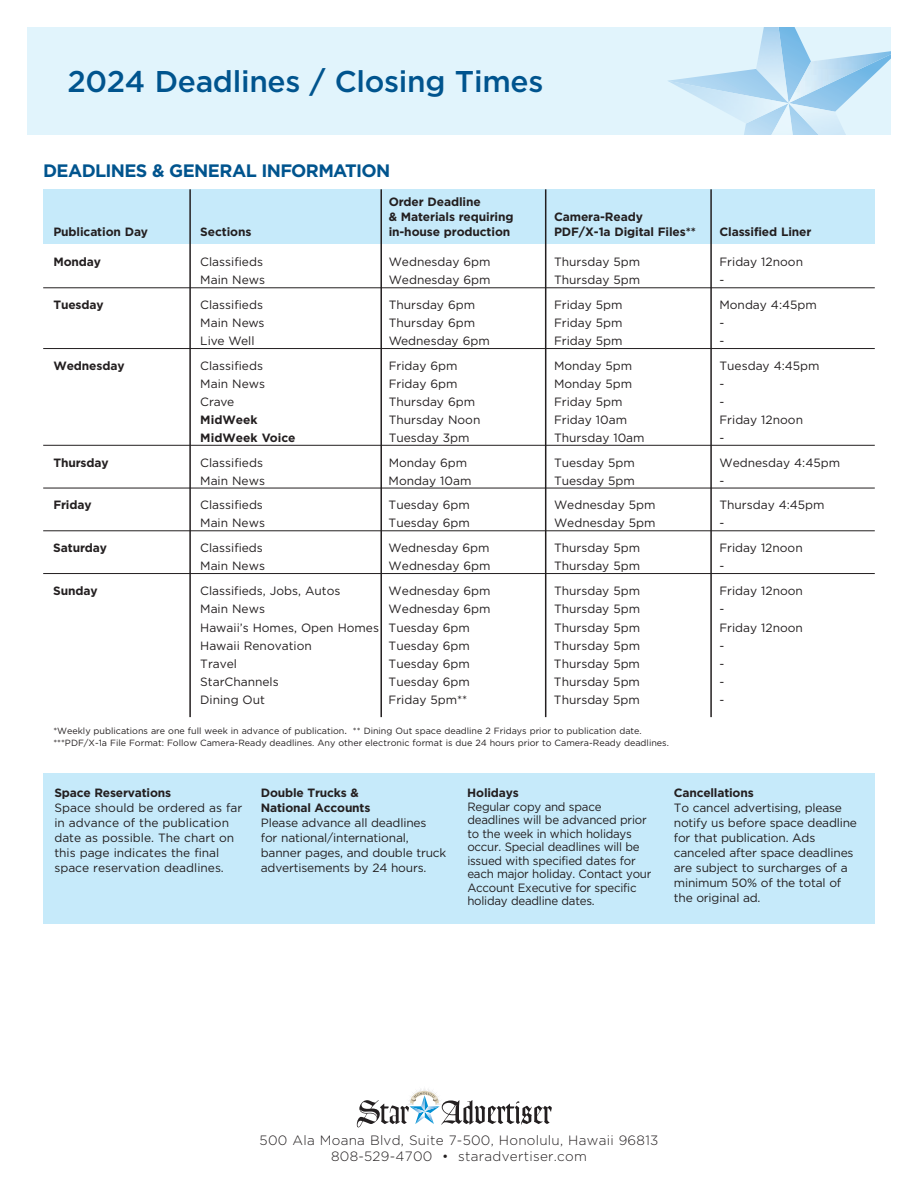
<style>
.page{position:relative;width:918px;height:1188px;background:#fff}
.page>*{position:absolute;margin:0;border:0;box-sizing:border-box;transform-origin:0 0}
.t1{font:500 30px "Gotham";letter-spacing:-.01em;color:#00548e}
.t2{font:700 18px "Gotham";letter-spacing:-.035em;color:#00548e}
.t3{font:300 13.5px/16.5px "Gotham";letter-spacing:.02em;color:#231f20;text-align:center}
.t4{font:12px/15px "Gotham";color:#231f20}
.t5{font:700 12px/15px "Gotham";letter-spacing:-.01em;color:#231f20}
.t6{font:12px/13.5px "Gotham";letter-spacing:-.02em;color:#231f20;scale:.96 1}
.t7{font:9px/12px "Gotham";color:#231f20}
.s1{font-size:10.5px}
</style>
<div class="page">
<div style="left:27px;top:27px;width:864px;height:108px;background:#e1f4fc"></div>
<svg style="left:668px;top:27px;width:223px;height:108px"></svg>
<img style="left:668px;top:81px;width:121px;height:43px">
<div style="left:43px;top:773px;width:832px;height:151px;background:#c6eafa"></div>
<div style="left:43px;top:190px;width:832px;height:54px;background:#c6eafa"></div>
<hr style="left:43px;top:287px;width:832px;height:1px;background:#231f20">
<hr style="left:43px;top:348px;width:832px;height:1px;background:#231f20">
<hr style="left:43px;top:445px;width:832px;height:1px;background:#231f20">
<hr style="left:43px;top:488px;width:832px;height:1px;background:#231f20">
<hr style="left:43px;top:530px;width:832px;height:1px;background:#231f20">
<hr style="left:43px;top:573px;width:832px;height:1px;background:#231f20">
<hr style="left:189px;top:189px;width:2px;height:528px;background:#231f20">
<hr style="left:380px;top:189px;width:2px;height:528px;background:#231f20">
<hr style="left:545px;top:189px;width:1px;height:528px;background:#231f20">
<hr style="left:710px;top:189px;width:2px;height:528px;background:#231f20">
<svg style="left:357px;top:1088px;width:195px;height:39px"></svg>
<h1 class="t1" style="left:67px;top:64px;width:477px">2024 Deadlines / Closing Times</h1>
<h2 class="t2" style="left:43px;top:160px;width:349px">DEADLINES &amp; GENERAL INFORMATION</h2>
<p class="t5" style="left:389px;top:194px;width:126px">Order Deadline<br>&amp; Materials requiring</p>
<p class="t5" style="left:554px;top:209px;width:90px">Camera-Ready</p>
<p class="t5" style="left:53px;top:224px;width:96px">Publication Day</p>
<p class="t5" style="left:200px;top:224px;width:53px">Sections</p>
<p class="t5" style="left:389px;top:224px;width:123px">in-house production</p>
<p class="t5" style="left:554px;top:224px;width:143px">PDF/X-1a Digital Files**</p>
<p class="t5" style="left:719px;top:224px;width:93px">Classified Liner</p>
<p class="t5" style="left:53px;top:254px;width:49px">Monday</p>
<p class="t4" style="left:200px;top:254px;width:64px">Classifieds</p>
<p class="t4" style="left:389px;top:254px;width:103px">Wednesday 6pm</p>
<p class="t4" style="left:554px;top:254px;width:88px">Thursday 5pm</p>
<p class="t4" style="left:719px;top:254px;width:85px">Friday 12noon</p>
<p class="t4" style="left:200px;top:272px;width:66px">Main News</p>
<p class="t4" style="left:389px;top:272px;width:103px">Wednesday 6pm</p>
<p class="t4" style="left:554px;top:272px;width:88px">Thursday 5pm</p>
<p class="t4" style="left:719px;top:272px;width:6px">-</p>
<p class="t5" style="left:53px;top:297px;width:52px">Tuesday</p>
<p class="t4" style="left:200px;top:297px;width:64px">Classifieds</p>
<p class="t4" style="left:389px;top:297px;width:88px">Thursday 6pm</p>
<p class="t4" style="left:554px;top:297px;width:70px">Friday 5pm</p>
<p class="t4" style="left:719px;top:297px;width:99px">Monday 4:45pm</p>
<p class="t4" style="left:200px;top:315px;width:66px">Main News</p>
<p class="t4" style="left:389px;top:315px;width:88px">Thursday 6pm</p>
<p class="t4" style="left:554px;top:315px;width:70px">Friday 5pm</p>
<p class="t4" style="left:719px;top:315px;width:6px">-</p>
<p class="t4" style="left:200px;top:333px;width:56px">Live Well</p>
<p class="t4" style="left:389px;top:333px;width:103px">Wednesday 6pm</p>
<p class="t4" style="left:554px;top:333px;width:70px">Friday 5pm</p>
<p class="t4" style="left:719px;top:333px;width:6px">-</p>
<p class="t5" style="left:53px;top:358px;width:73px">Wednesday</p>
<p class="t4" style="left:200px;top:358px;width:64px">Classifieds</p>
<p class="t4" style="left:389px;top:358px;width:70px">Friday 6pm</p>
<p class="t4" style="left:554px;top:358px;width:80px">Monday 5pm</p>
<p class="t4" style="left:719px;top:358px;width:102px">Tuesday 4:45pm</p>
<p class="t4" style="left:200px;top:376px;width:66px">Main News</p>
<p class="t4" style="left:389px;top:376px;width:70px">Friday 6pm</p>
<p class="t4" style="left:554px;top:376px;width:80px">Monday 5pm</p>
<p class="t4" style="left:719px;top:376px;width:6px">-</p>
<p class="t4" style="left:200px;top:394px;width:35px">Crave</p>
<p class="t4" style="left:389px;top:394px;width:88px">Thursday 6pm</p>
<p class="t4" style="left:554px;top:394px;width:70px">Friday 5pm</p>
<p class="t4" style="left:719px;top:394px;width:6px">-</p>
<p class="t5" style="left:200px;top:412px;width:59px">MidWeek</p>
<p class="t4" style="left:389px;top:412px;width:93px">Thursday Noon</p>
<p class="t4" style="left:554px;top:412px;width:75px">Friday 10am</p>
<p class="t4" style="left:719px;top:412px;width:85px">Friday 12noon</p>
<p class="t5" style="left:200px;top:430px;width:97px">MidWeek Voice</p>
<p class="t4" style="left:389px;top:430px;width:82px">Tuesday 3pm</p>
<p class="t4" style="left:554px;top:430px;width:92px">Thursday 10am</p>
<p class="t4" style="left:719px;top:430px;width:6px">-</p>
<p class="t5" style="left:53px;top:455px;width:57px">Thursday</p>
<p class="t4" style="left:200px;top:455px;width:64px">Classifieds</p>
<p class="t4" style="left:389px;top:455px;width:80px">Monday 6pm</p>
<p class="t4" style="left:554px;top:455px;width:82px">Tuesday 5pm</p>
<p class="t4" style="left:719px;top:455px;width:122px">Wednesday 4:45pm</p>
<p class="t4" style="left:200px;top:473px;width:66px">Main News</p>
<p class="t4" style="left:389px;top:473px;width:84px">Monday 10am</p>
<p class="t4" style="left:554px;top:473px;width:82px">Tuesday 5pm</p>
<p class="t4" style="left:719px;top:473px;width:6px">-</p>
<p class="t5" style="left:53px;top:497px;width:40px">Friday</p>
<p class="t4" style="left:200px;top:497px;width:64px">Classifieds</p>
<p class="t4" style="left:389px;top:497px;width:83px">Tuesday 6pm</p>
<p class="t4" style="left:554px;top:497px;width:103px">Wednesday 5pm</p>
<p class="t4" style="left:719px;top:497px;width:107px">Thursday 4:45pm</p>
<p class="t4" style="left:200px;top:515px;width:66px">Main News</p>
<p class="t4" style="left:389px;top:515px;width:83px">Tuesday 6pm</p>
<p class="t4" style="left:554px;top:515px;width:103px">Wednesday 5pm</p>
<p class="t4" style="left:719px;top:515px;width:6px">-</p>
<p class="t5" style="left:53px;top:540px;width:55px">Saturday</p>
<p class="t4" style="left:200px;top:540px;width:64px">Classifieds</p>
<p class="t4" style="left:389px;top:540px;width:102px">Wednesday 6pm</p>
<p class="t4" style="left:554px;top:540px;width:88px">Thursday 5pm</p>
<p class="t4" style="left:719px;top:540px;width:85px">Friday 12noon</p>
<p class="t4" style="left:200px;top:558px;width:66px">Main News</p>
<p class="t4" style="left:389px;top:558px;width:103px">Wednesday 6pm</p>
<p class="t4" style="left:554px;top:558px;width:88px">Thursday 5pm</p>
<p class="t4" style="left:719px;top:558px;width:6px">-</p>
<p class="t5" style="left:53px;top:583px;width:46px">Sunday</p>
<p class="t4" style="left:200px;top:583px;width:142px">Classifieds, Jobs, Autos</p>
<p class="t4" style="left:389px;top:583px;width:103px">Wednesday 6pm</p>
<p class="t4" style="left:554px;top:583px;width:88px">Thursday 5pm</p>
<p class="t4" style="left:719px;top:583px;width:85px">Friday 12noon</p>
<p class="t4" style="left:200px;top:601px;width:66px">Main News</p>
<p class="t4" style="left:389px;top:601px;width:103px">Wednesday 6pm</p>
<p class="t4" style="left:554px;top:601px;width:88px">Thursday 5pm</p>
<p class="t4" style="left:719px;top:601px;width:6px">-</p>
<p class="t4" style="left:200px;top:620px;width:271px">Hawaii’s Homes, Open Homes Tuesday 6pm</p>
<p class="t4" style="left:554px;top:620px;width:88px">Thursday 5pm</p>
<p class="t4" style="left:719px;top:620px;width:85px">Friday 12noon</p>
<p class="t4" style="left:200px;top:638px;width:113px">Hawaii Renovation</p>
<p class="t4" style="left:389px;top:638px;width:83px">Tuesday 6pm</p>
<p class="t4" style="left:554px;top:638px;width:88px">Thursday 5pm</p>
<p class="t4" style="left:719px;top:638px;width:6px">-</p>
<p class="t4" style="left:200px;top:656px;width:38px">Travel</p>
<p class="t4" style="left:389px;top:656px;width:83px">Tuesday 6pm</p>
<p class="t4" style="left:554px;top:656px;width:88px">Thursday 5pm</p>
<p class="t4" style="left:719px;top:656px;width:6px">-</p>
<p class="t4" style="left:200px;top:674px;width:80px">StarChannels</p>
<p class="t4" style="left:389px;top:674px;width:83px">Tuesday 6pm</p>
<p class="t4" style="left:554px;top:674px;width:88px">Thursday 5pm</p>
<p class="t4" style="left:719px;top:674px;width:6px">-</p>
<p class="t4" style="left:200px;top:692px;width:66px">Dining Out</p>
<p class="t4" style="left:389px;top:692px;width:80px">Friday 5pm**</p>
<p class="t4" style="left:554px;top:692px;width:88px">Thursday 5pm</p>
<p class="t4" style="left:719px;top:692px;width:6px">-</p>
<p class="t7" style="left:53px;top:725px;width:617px">*Weekly publications are one full week in advance of publication<span class="s1">.</span> ** Dining Out space deadline 2 Fridays prior to publication date. ***PDF/X-1a File Format: Follow Camera-Ready deadlines. Any other electronic format is due 24 hours prior to Camera-Ready deadlines.</p>
<p class="t5" style="left:54px;top:785px;width:118px">Space Reservations</p>
<p class="t4" style="left:54px;top:800px;width:189px">Space should be ordered as far in advance of the publication date as possible. The chart on this page indicates the final space reservation deadlines.</p>
<p class="t5" style="left:261px;top:785px;width:111px">Double Trucks &amp;<br>National Accounts</p>
<p class="t4" style="left:261px;top:815px;width:187px">Please advance all deadlines<br>for national/international, banner pages, and double truck advertisements by 24 hours.</p>
<p class="t5" style="left:467px;top:785px;width:53px">Holidays</p>
<p class="t6" style="left:467px;top:800px;width:193px">Regular copy and space deadlines will be advanced prior to the week in which holidays occur. Special deadlines will be issued with specified dates for each major holiday. Contact your<br>Account Executive for specific holiday deadline dates.</p>
<p class="t5" style="left:674px;top:785px;width:81px">Cancellations</p>
<p class="t4" style="left:674px;top:800px;width:185px">To cancel advertising, please notify us before space deadline for that publication. Ads canceled after space deadlines are subject to surcharges of a minimum 50% of the total of the original ad.</p>
<p class="t3" style="left:260px;top:1131px;width:400px">500 Ala Moana Blvd, Suite 7-500, Honolulu, Hawaii 96813<br>808-529-4700 • staradvertiser.com</p>
</div>
